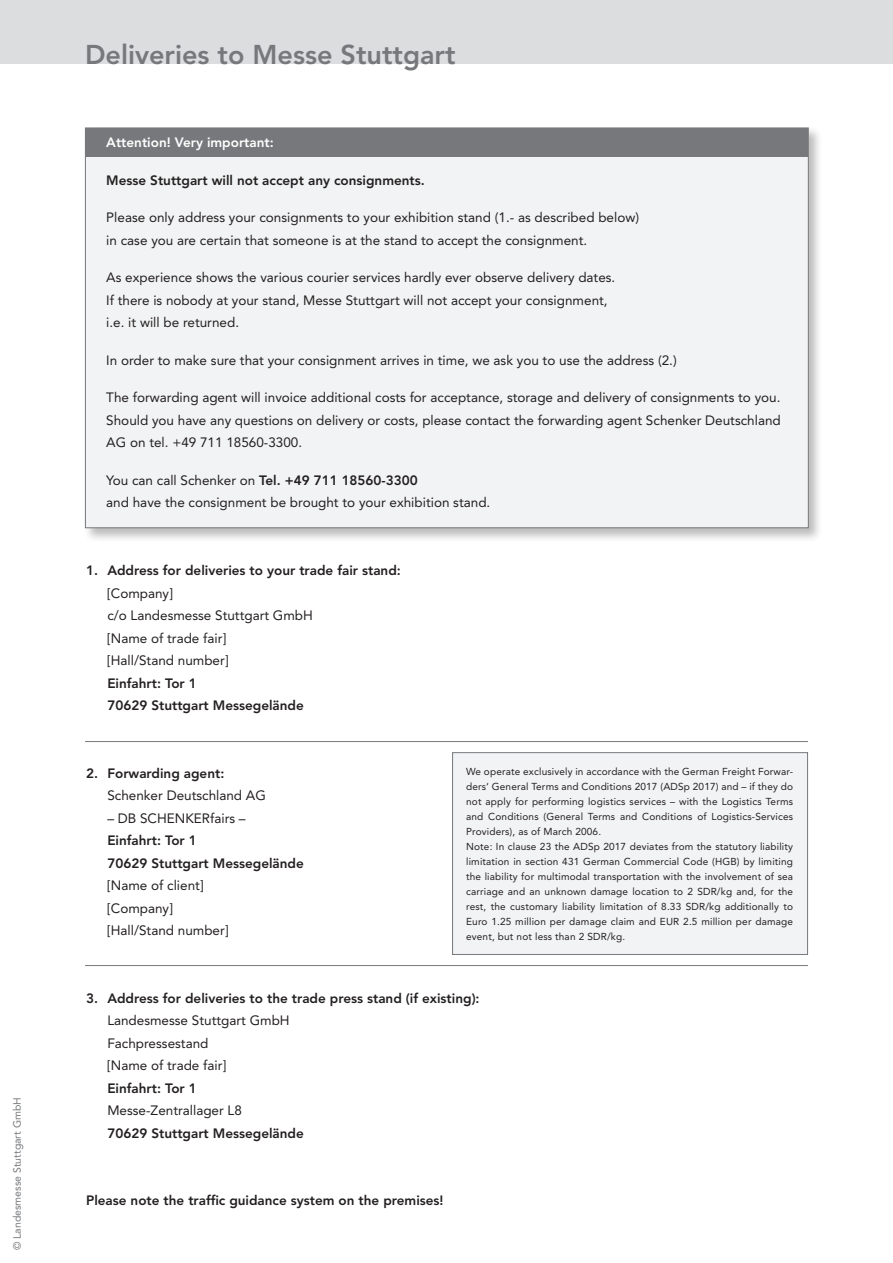
<style>
.page{position:relative;width:893px;height:1263px;background:#fff}
.page>*{position:absolute;margin:0;border:0;box-sizing:border-box;transform-origin:0 0}
.Headline_deutsch{font:800 27px "Avenir";color:#76787b}
.Grundtext{font:13.5px/22.5px "Avenir";color:#231f20}
.Grundtext-2{font:800 13.5px "Avenir";color:#231f20}
.Subhead_Schwarz_gros{font:800 13.5px "Avenir";color:#fff}
.t1{font:10.5px "Avenir";color:#76787b}
.t2{font:10.05px/15px "Avenir";letter-spacing:.015em;color:#231f20;text-align:justify}
.s1{font-weight:800}
</style>
<div class="page">
<div style="left:0;top:0;width:893px;height:64px;background:#dcdddf"></div>
<div style="left:83px;top:125px;width:740px;height:417px;background:#231f20;opacity:.3"></div>
<div style="left:85px;top:128px;width:724px;height:400px;background:#f2f3f4;border:1px solid #76787b"></div>
<div style="left:85px;top:128px;width:723px;height:29px;background:#76787b"></div>
<hr style="left:85px;top:741px;width:723px;height:1px;background:#76787b">
<hr style="left:85px;top:965px;width:723px;height:1px;background:#76787b">
<div style="left:452px;top:752px;width:356px;height:203px;background:#f2f3f4;border:1px solid #76787b"></div>
<p class="t1" style="left:11px;top:1250px;width:155px;rotate:-90deg">© Landesmesse Stuttgart GmbH</p>
<p class="Headline_deutsch" style="left:85px;top:38px;width:372px">Deliveries to Messe Stuttgart</p>
<p class="Subhead_Schwarz_gros" style="left:106px;top:135px;width:169px">Attention! Very important:</p>
<p class="Grundtext-2" style="left:106px;top:172px;width:320px">Messe Stuttgart will not accept any consignments.</p>
<p class="Grundtext" style="left:106px;top:206px;width:534px">Please only address your consignments to your exhibition stand (1.- as described below) in case you are certain that someone is at the stand to accept the consignment.</p>
<p class="Grundtext" style="left:106px;top:266px;width:511px">As experience shows the various courier services hardly ever observe delivery dates.<br>If there is nobody at your stand, Messe Stuttgart will not accept your consignment, i.e. it will be returned.</p>
<p class="Grundtext" style="left:106px;top:349px;width:572px">In order to make sure that your consignment arrives in time, we ask you to use the address (2.)</p>
<p class="Grundtext" style="left:106px;top:386px;width:676px;text-align:justify">The forwarding agent will invoice additional costs for acceptance, storage and delivery of consignments to you.<br>Should you have any questions on delivery or costs, please contact the forwarding agent Schenker Deutschland AG on tel. +49 711 18560-3300.</p>
<p class="Grundtext" style="left:106px;top:469px;width:313px">You can call Schenker on <span class="s1">Tel. +49 711 18560-3300</span></p>
<p class="Grundtext" style="left:106px;top:491px;width:385px">and have the consignment be brought to your exhibition stand.</p>
<p class="Grundtext-2" style="left:86px;top:563px;width:316px">1. Address for deliveries to your trade fair stand:</p>
<p class="Grundtext" style="left:107px;top:582px;width:67px">[Company]</p>
<p class="Grundtext" style="left:107px;top:604px;width:207px">c/o Landesmesse Stuttgart GmbH</p>
<p class="Grundtext" style="left:107px;top:627px;width:120px">[Name of trade fair]</p>
<p class="Grundtext" style="left:107px;top:649px;width:123px">[Hall/Stand number]</p>
<p class="Grundtext-2" style="left:107px;top:675px;width:91px">Einfahrt: Tor 1</p>
<p class="Grundtext-2" style="left:107px;top:698px;width:198px">70629 Stuttgart Messegelände</p>
<p class="Grundtext-2" style="left:86px;top:765px;width:140px">2. Forwarding agent:</p>
<p class="Grundtext" style="left:107px;top:784px;width:160px">Schenker Deutschland AG</p>
<p class="Grundtext" style="left:107px;top:807px;width:140px">– DB SCHENKERfairs –</p>
<p class="Grundtext-2" style="left:107px;top:833px;width:91px">Einfahrt: Tor 1</p>
<p class="Grundtext-2" style="left:107px;top:855px;width:198px">70629 Stuttgart Messegelände</p>
<p class="Grundtext" style="left:107px;top:874px;width:98px">[Name of client]</p>
<p class="Grundtext" style="left:107px;top:897px;width:67px">[Company]</p>
<p class="Grundtext" style="left:107px;top:919px;width:123px">[Hall/Stand number]</p>
<p class="t2" style="left:466px;top:764px;width:328px">We operate exclusively in accordance with the German Freight Forwar&shy;ders‘ General Terms and Conditions 2017 (ADSp 2017) and – if they do not apply for performing logistics services – with the Logistics Terms and Conditions (General Terms and Conditions of Logistics-Services Providers), as of March 2006.</p>
<p class="t2" style="left:466px;top:839px;width:328px">Note: In clause 23 the ADSp 2017 deviates from the statutory liability limitation in section 431 German Commercial Code (HGB) by limiting the liability for multimodal transportation with the involvement of sea carriage and an unknown damage location to 2 SDR/kg and, for the rest, the customary liability limitation of 8.33 SDR/kg additionally to Euro 1.25 million per damage claim and EUR 2.5 million per damage event, but not less than 2 SDR/kg.</p>
<p class="Grundtext-2" style="left:86px;top:990px;width:395px">3. Address for deliveries to the trade press stand (if existing):</p>
<p class="Grundtext" style="left:107px;top:1009px;width:184px">Landesmesse Stuttgart GmbH</p>
<p class="Grundtext" style="left:107px;top:1032px;width:103px">Fachpressestand</p>
<p class="Grundtext" style="left:107px;top:1054px;width:120px">[Name of trade fair]</p>
<p class="Grundtext-2" style="left:107px;top:1080px;width:91px">Einfahrt: Tor 1</p>
<p class="Grundtext" style="left:107px;top:1099px;width:136px">Messe-Zentrallager L8</p>
<p class="Grundtext-2" style="left:107px;top:1125px;width:198px">70629 Stuttgart Messegelände</p>
<p class="Grundtext-2" style="left:86px;top:1193px;width:359px">Please note the traffic guidance system on the premises!</p>
</div>
